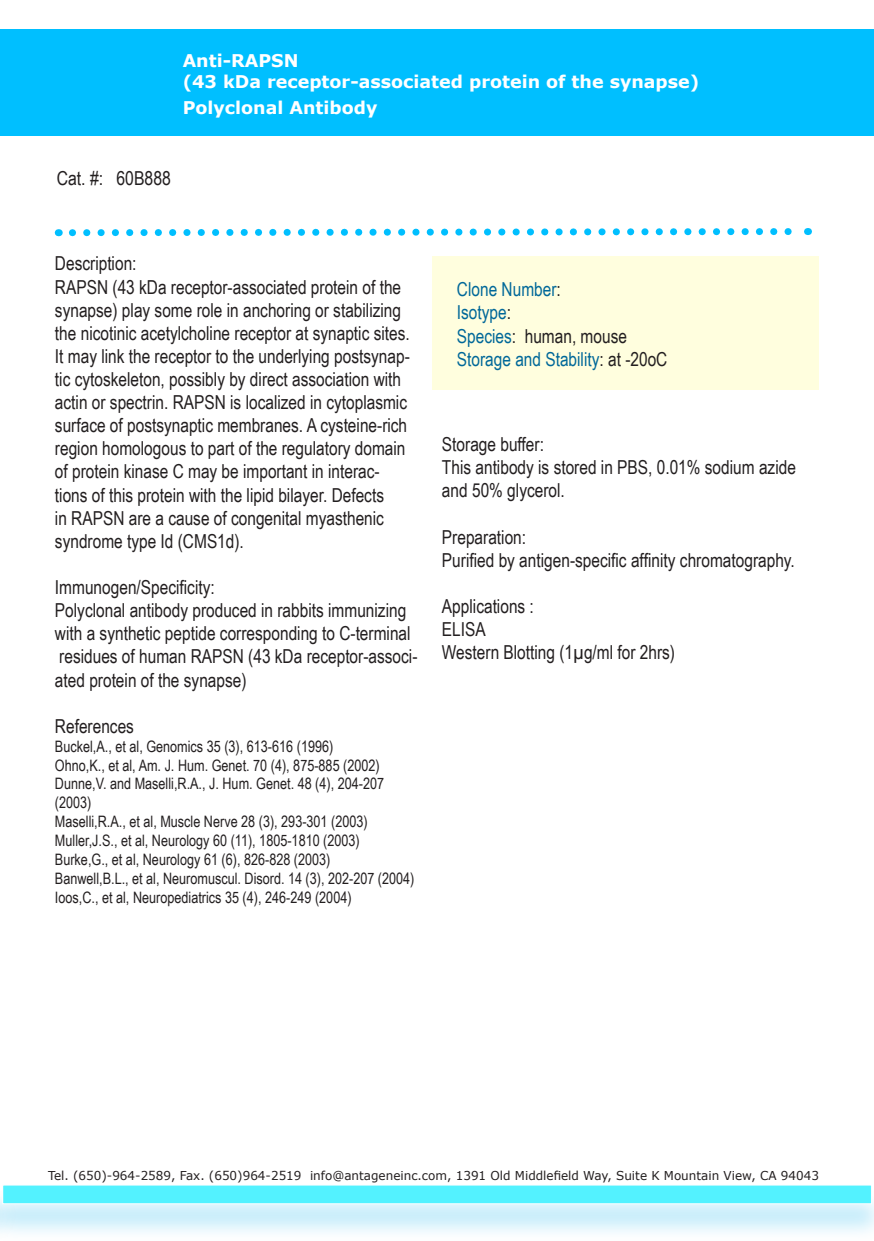
<style>
.page{position:relative;width:874px;height:1241px;background:#fff}
.page>*{position:absolute;margin:0;border:0;box-sizing:border-box;transform-origin:0 0}
.t1{font:19.25px/23.1px "Arial Narrow";color:#231f20}
.t2{font:19.25px "Arial Narrow";color:#006899}
.t3{font:700 17.5px "Verdana";color:#fff}
.t4{font:15.75px/18.9px "Arial Narrow";color:#231f20}
.t5{font:12.25px "Verdana";color:#231f20}
.s1{color:#231f20}
.s2{color:#006899}
</style>
<div class="page">
<hr style="left:0;top:29px;width:1px;height:106px;background:#00bfff">
<div style="left:1px;top:29px;width:872px;height:106px;background:#00bfff"></div>
<div style="left:0;top:1184px;width:873px;height:56px;background:#00aeef;opacity:.26"></div>
<div style="left:3px;top:1184px;width:868px;height:19px;background:#53f2ff"></div>
<div style="left:2px;top:1184px;width:869px;height:19px;border:1px solid #fcfeff"></div>
<div style="left:432px;top:256px;width:386px;height:133px;background:#fffede"></div>
<svg style="left:68px;top:228px;width:740px;height:9px"></svg>
<p class="t3" style="left:182px;top:50px;width:117px">Anti-RAPSN</p>
<p class="t3" style="left:182px;top:71px;width:518px">(43 kDa receptor-associated protein of the synapse)</p>
<p class="t3" style="left:182px;top:96px;width:196px">Polyclonal Antibody</p>
<p class="t1" style="left:57px;top:166px;width:116px">Cat. #: 60B888</p>
<p class="t1" style="left:55px;top:251px;width:83px">Description:</p>
<p class="t1" style="left:55px;top:274px;width:356px">RAPSN (43 kDa receptor-associated protein of the synapse) play some role in anchoring or stabilizing the nicotinic acetylcholine receptor at synaptic sites.<br>It may link the receptor to the underlying postsynap&shy;tic cytoskeleton, possibly by direct association with actin or spectrin. RAPSN is localized in cytoplasmic surface of postsynaptic membranes. A cysteine-rich region homologous to part of the regulatory domain of protein kinase C may be important in interac&shy;tions of this protein with the lipid bilayer. Defects<br>in RAPSN are a cause of congenital myasthenic syndrome type Id (CMS1d).</p>
<p class="t1" style="left:55px;top:575px;width:161px">Immunogen/Specificity:</p>
<p class="t1" style="left:55px;top:598px;width:364px">Polyclonal antibody produced in rabbits immunizing with a synthetic peptide corresponding to C-terminal residues of human RAPSN (43 kDa receptor-associ&shy;ated protein of the synapse)</p>
<p class="t1" style="left:55px;top:713px;width:80px">References</p>
<p class="t4" style="left:55px;top:736px;width:280px">Buckel,A., et al, Genomics 35 (3), 613-616 (1996)</p>
<p class="t4" style="left:55px;top:754px;width:326px">Ohno,K., et al, Am. J. Hum. Genet. 70 (4), 875-885 (2002)</p>
<p class="t4" style="left:55px;top:773px;width:330px">Dunne,V. and Maselli,R.A., J. Hum. Genet. 48 (4), 204-207 (2003)</p>
<p class="t4" style="left:55px;top:811px;width:314px">Maselli,R.A., et al, Muscle Nerve 28 (3), 293-301 (2003)</p>
<p class="t4" style="left:55px;top:830px;width:306px">Muller,J.S., et al, Neurology 60 (11), 1805-1810 (2003)</p>
<p class="t4" style="left:55px;top:849px;width:277px">Burke,G., et al, Neurology 61 (6), 826-828 (2003)</p>
<p class="t4" style="left:55px;top:868px;width:361px">Banwell,B.L., et al, Neuromuscul. Disord. 14 (3), 202-207 (2004)</p>
<p class="t4" style="left:55px;top:887px;width:298px">Ioos,C., et al, Neuropediatrics 35 (4), 246-249 (2004)</p>
<p class="t2" style="left:456px;top:275px;width:105px">Clone Number<span class="s1">:</span></p>
<p class="t2" style="left:456px;top:298px;width:56px">Isotype<span class="s1">:</span></p>
<p class="t1" style="left:456px;top:323px;width:171px"><span class="s2">Species</span>: human, mouse</p>
<p class="t2" style="left:456px;top:345px;width:212px">Storage and Stability<span class="s1">: at -20oC</span></p>
<p class="t1" style="left:442px;top:432px;width:103px">Storage buffer:</p>
<p class="t1" style="left:442px;top:455px;width:355px">This antibody is stored in PBS, 0.01% sodium azide and 50% glycerol.</p>
<p class="t1" style="left:442px;top:524px;width:86px">Preparation:</p>
<p class="t1" style="left:442px;top:547px;width:354px">Purified by antigen-specific affinity chromatography.</p>
<p class="t1" style="left:442px;top:593px;width:93px">Applications :</p>
<p class="t1" style="left:442px;top:617px;width:45px">ELISA</p>
<p class="t1" style="left:442px;top:640px;width:234px">Western Blotting (1µg/ml for 2hrs)</p>
<p class="t5" style="left:48px;top:1167px;width:772px">Tel. (650)-964-2589, Fax. (650)964-2519 info@antageneinc.com, 1391 Old Middlefield Way, Suite K Mountain View, CA 94043</p>
</div>
